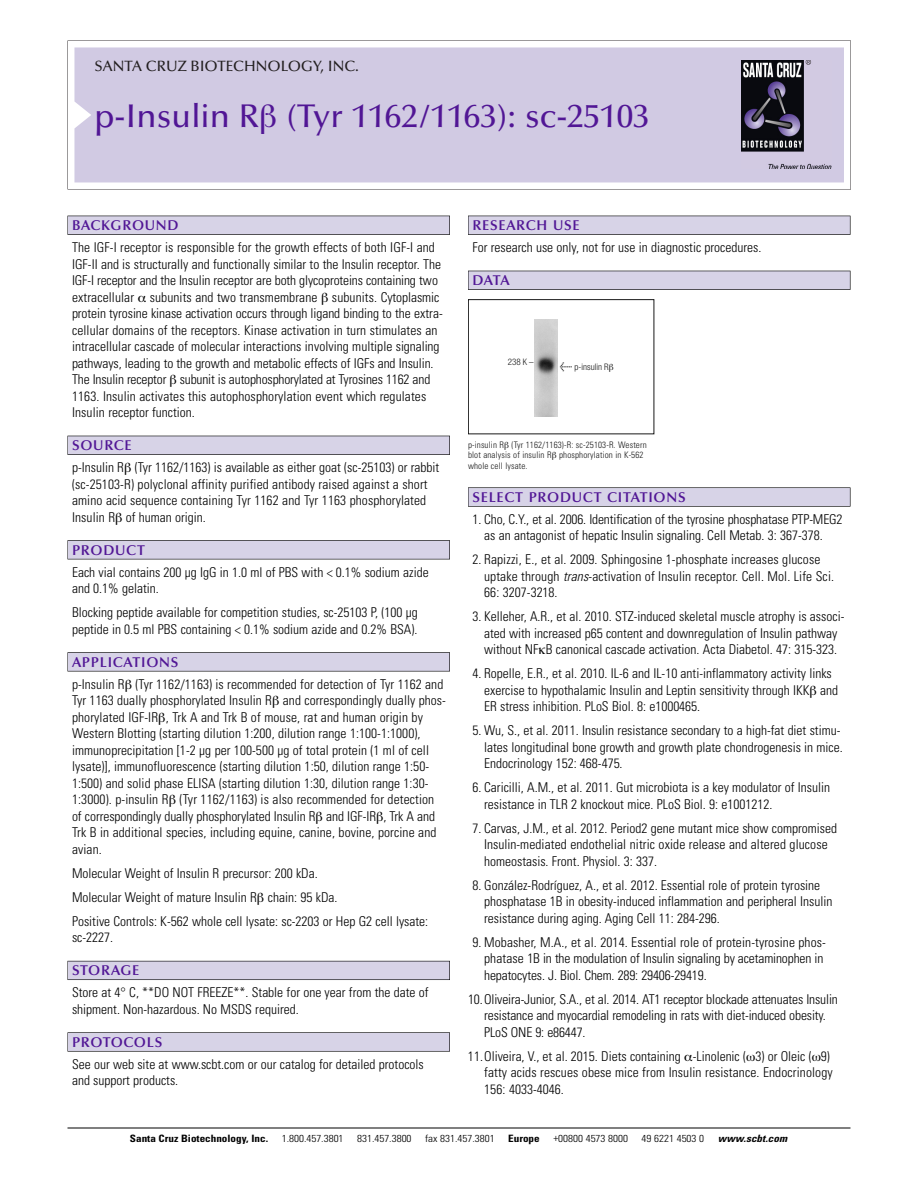
<style>
.page{position:relative;width:918px;height:1188px;background:#fff}
.page>*{position:absolute;margin:0;border:0;box-sizing:border-box;transform-origin:0 0}
.t1{font:500 33px "Optima";color:#511695}
.t2{font:500 15px "Optima";color:#231f20}
.t3{font:600 14.25px "Optima";letter-spacing:.05em;color:#511695}
.t4{font:300 condensed 13.5px/16.5px "Univers";color:#000}
.t5{font:300 condensed 10.2px "Univers";color:#000;scale:1.1 1}
.t6{font:700 condensed 10.2px "Univers";color:#000;scale:1.1 1}
.t7{font:italic 700 condensed 10.2px "Univers";letter-spacing:.005em;color:#000;scale:1.1 1}
.t8{font:9px/10.5px "Univers Condensed Light+ZJLUIO";letter-spacing:.015em;color:#191919}
.t9{font:9px "Helvetica Neue Light Cond+FULWSV";color:#191919}
.s1{font-family:"Meta Plus Book Roman+NWQYNT";font-size:10.5px}
.s2{font-style:italic}
</style>
<div class="page">
<svg style="left:68px;top:40px;width:783px;height:149px"></svg>
<div style="left:74px;top:47px;width:770px;height:135px;background:#d1cae3"></div>
<img style="left:741px;top:60px;width:90px;height:108px">
<div style="left:68px;top:216px;width:382px;height:19px;background:#525155"></div>
<div style="left:68px;top:216px;width:381px;height:18px;background:#d7d3e7"></div>
<div style="left:68px;top:436px;width:382px;height:19px;background:#515055"></div>
<div style="left:68px;top:436px;width:381px;height:18px;background:#d7d3e7"></div>
<div style="left:68px;top:540px;width:382px;height:19px;background:#545357"></div>
<div style="left:68px;top:541px;width:381px;height:18px;background:#d7d3e7"></div>
<div style="left:68px;top:652px;width:382px;height:19px;background:#575759"></div>
<div style="left:68px;top:653px;width:381px;height:18px;background:#d7d3e7"></div>
<div style="left:68px;top:961px;width:382px;height:19px;background:#5b5a62"></div>
<div style="left:68px;top:961px;width:381px;height:18px;background:#d7d3e7"></div>
<div style="left:68px;top:1032px;width:382px;height:20px;background:#626263"></div>
<div style="left:68px;top:1033px;width:381px;height:18px;background:#d7d3e7"></div>
<div style="left:468px;top:216px;width:382px;height:19px;background:#525155"></div>
<div style="left:468px;top:216px;width:382px;height:18px;background:#d7d3e7"></div>
<div style="left:468px;top:271px;width:382px;height:19px;background:#515055"></div>
<div style="left:468px;top:271px;width:382px;height:18px;background:#d7d3e7"></div>
<div style="left:468px;top:487px;width:382px;height:20px;background:#666"></div>
<div style="left:468px;top:488px;width:382px;height:18px;background:#d7d3e7"></div>
<hr style="left:68px;top:1128px;width:782px;height:1px;background:#000">
<div style="left:468px;top:299px;width:186px;height:135px;border:1px solid #191919"></div>
<img style="left:535px;top:319px;width:23px;height:97px">
<svg style="left:261px;top:105px;width:15px;height:29px"></svg>
<p class="t2" style="left:94px;top:61px;width:266px">SANTA CRUZ BIOTECHNOLOGY, INC.</p>
<h1 class="t1" style="left:94px;top:103px;width:557px">p-Insulin R (Tyr 1162/1163): sc-25103</h1>
<p class="t3" style="left:72px;top:219px;width:108px">BACKGROUND</p>
<p class="t4" style="left:72px;top:240px;width:372px">The IGF-I receptor is responsible for the growth effects of both IGF-I and IGF-II and is structurally and functionally similar to the Insulin receptor. The IGF-I receptor and the Insulin receptor are both glycoproteins containing two extracellular subunits and two transmembrane subunits. Cytoplasmic protein tyrosine kinase activation occurs through ligand binding to the extra&shy;cellular domains of the receptors. Kinase activation in turn stimulates an intracellular cascade of molecular interactions involving multiple signaling pathways, leading to the growth and metabolic effects of IGFs and Insulin.<br>The Insulin receptor subunit is autophosphorylated at Tyrosines 1162 and 1163. Insulin activates this autophosphorylation event which regulates Insulin receptor function.</p>
<p class="t3" style="left:72px;top:440px;width:61px">SOURCE</p>
<p class="t4" style="left:72px;top:460px;width:369px">p-Insulin R (Tyr 1162/1163) is available as either goat (sc-25103) or rabbit (sc-25103-R) polyclonal affinity purified antibody raised against a short amino acid sequence containing Tyr 1162 and Tyr 1163 phosphorylated Insulin R of human origin.</p>
<p class="t3" style="left:72px;top:544px;width:74px">PRODUCT</p>
<p class="t4" style="left:72px;top:565px;width:358px">Each vial contains 200 µg IgG in 1.0 ml of PBS with &lt; 0.1% sodium azide and 0.1% gelatin.</p>
<p class="t4" style="left:72px;top:605px;width:347px">Blocking peptide available for competition studies, sc-25103 P, (100 µg peptide in 0.5 ml PBS containing &lt; 0.1% sodium azide and 0.2% BSA).</p>
<p class="t3" style="left:72px;top:656px;width:108px">APPLICATIONS</p>
<p class="t4" style="left:72px;top:677px;width:376px">p-Insulin R (Tyr 1162/1163) is recommended for detection of Tyr 1162 and Tyr 1163 dually phosphorylated Insulin R and correspondingly dually phos&shy;phorylated IGF-IR , Trk A and Trk B of mouse, rat and human origin by Western Blotting (starting dilution 1:200, dilution range 1:100-1:1000), immunoprecipitation [1-2 µg per 100-500 µg of total protein (1 ml of cell lysate)], immunofluorescence (starting dilution 1:50, dilution range 1:50- 1:500) and solid phase ELISA (starting dilution 1:30, dilution range 1:30- 1:3000). p-insulin R (Tyr 1162/1163) is also recommended for detection of correspondingly dually phosphorylated Insulin R and IGF-IR , Trk A and Trk B in additional species, including equine, canine, bovine, porcine and avian.</p>
<p class="t4" style="left:72px;top:862px;width:358px;line-height:24px">Molecular Weight of Insulin R precursor: 200 kDa.<br>Molecular Weight of mature Insulin R chain: 95 kDa.<br>Positive Controls: K-562 whole cell lysate: sc-2203 or Hep G2 cell lysate:</p>
<p class="t4" style="left:72px;top:930px;width:43px">sc-2227.</p>
<p class="t3" style="left:72px;top:965px;width:69px">STORAGE</p>
<p class="t4" style="left:72px;top:985px;width:358px">Store at 4° C, **DO NOT FREEZE**. Stable for one year from the date of shipment. Non-hazardous. No MSDS required.</p>
<p class="t3" style="left:72px;top:1036px;width:92px">PROTOCOLS</p>
<p class="t4" style="left:72px;top:1057px;width:353px">See our web site at www.scbt.com or our catalog for detailed protocols and support products.</p>
<p class="t3" style="left:473px;top:219px;width:109px">RESEARCH USE</p>
<p class="t4" style="left:473px;top:240px;width:290px">For research use only, not for use in diagnostic procedures.</p>
<p class="t3" style="left:473px;top:275px;width:39px">DATA</p>
<p class="t9" style="left:508px;top:358px;width:28px">238 K –</p>
<p class="t9" style="left:560px;top:363px;width:50px"><span class="s1">&lt;</span> p-insulin R</p>
<p class="t8" style="left:468px;top:440px;width:180px">p-insulin R (Tyr 1162/1163)-R: sc-25103-R. Western blot analysis of insulin R phosphorylation in K-562 whole cell lysate.</p>
<p class="t3" style="left:473px;top:491px;width:215px">SELECT PRODUCT CITATIONS</p>
<p class="t4" style="left:473px;top:512px;width:372px;text-align:center">1. Cho, C.Y., et al. 2006. Identification of the tyrosine phosphatase PTP-MEG2 as an antagonist of hepatic Insulin signaling. Cell Metab. 3: 367-378.</p>
<p class="t4" style="left:484px;top:553px;width:351px;text-indent:-12px">2. Rapizzi, E., et al. 2009. Sphingosine 1-phosphate increases glucose uptake through <span class="s2">trans</span>-activation of Insulin receptor. Cell. Mol. Life Sci.<br>66: 3207-3218.</p>
<p class="t4" style="left:473px;top:610px;width:373px;text-align:center">3. Kelleher, A.R., et al. 2010. STZ-induced skeletal muscle atrophy is associ&shy;ated with increased p65 content and downregulation of Insulin pathway without NF B canonical cascade activation. Acta Diabetol. 47: 315-323.</p>
<p class="t4" style="left:484px;top:667px;width:356px;text-indent:-12px">4. Ropelle, E.R., et al. 2010. IL-6 and IL-10 anti-inflammatory activity links exercise to hypothalamic Insulin and Leptin sensitivity through IKK and<br>ER stress inhibition. PLoS Biol. 8: e1000465.</p>
<p class="t4" style="left:484px;top:724px;width:360px;text-indent:-12px">5. Wu, S., et al. 2011. Insulin resistance secondary to a high-fat diet stimu&shy;lates longitudinal bone growth and growth plate chondrogenesis in mice.<br>Endocrinology 152: 468-475.</p>
<p class="t4" style="left:484px;top:781px;width:348px;text-indent:-12px">6. Caricilli, A.M., et al. 2011. Gut microbiota is a key modulator of Insulin resistance in TLR 2 knockout mice. PLoS Biol. 9: e1001212.</p>
<p class="t4" style="left:484px;top:821px;width:354px;text-indent:-12px">7. Carvas, J.M., et al. 2012. Period2 gene mutant mice show compromised<br>Insulin-mediated endothelial nitric oxide release and altered glucose homeostasis. Front. Physiol. 3: 337.</p>
<p class="t4" style="left:484px;top:878px;width:350px;text-indent:-12px">8. González-Rodríguez, A., et al. 2012. Essential role of protein tyrosine phosphatase 1B in obesity-induced inflammation and peripheral Insulin resistance during aging. Aging Cell 11: 284-296.</p>
<p class="t4" style="left:484px;top:935px;width:343px;text-indent:-12px">9. Mobasher, M.A., et al. 2014. Essential role of protein-tyrosine phos&shy;phatase 1B in the modulation of Insulin signaling by acetaminophen in hepatocytes. J. Biol. Chem. 289: 29406-29419.</p>
<p class="t4" style="left:484px;top:992px;width:355px;text-indent:-16px">10.Oliveira-Junior, S.A., et al. 2014. AT1 receptor blockade attenuates Insulin resistance and myocardial remodeling in rats with diet-induced obesity.<br>PLoS ONE 9: e86447.</p>
<p class="t4" style="left:484px;top:1049px;width:350px;text-indent:-16px">11.Oliveira, V., et al. 2015. Diets containing -Linolenic ( 3) or Oleic ( 9) fatty acids rescues obese mice from Insulin resistance. Endocrinology<br>156: 4033-4046.</p>
<p class="t6" style="left:130px;top:1135px;width:127px">Santa Cruz Biotechnology, Inc.</p>
<p class="t5" style="left:282px;top:1135px;width:58px">1.800.457.3801</p>
<p class="t5" style="left:357px;top:1135px;width:51px">831.457.3800</p>
<p class="t5" style="left:425px;top:1135px;width:65px">fax 831.457.3801</p>
<p class="t6" style="left:508px;top:1135px;width:30px">Europe</p>
<p class="t5" style="left:553px;top:1135px;width:69px">+00800 4573 8000</p>
<p class="t5" style="left:642px;top:1135px;width:58px">49 6221 4503 0</p>
<p class="t7" style="left:718px;top:1135px;width:64px">www.scbt.com</p>
</div>
